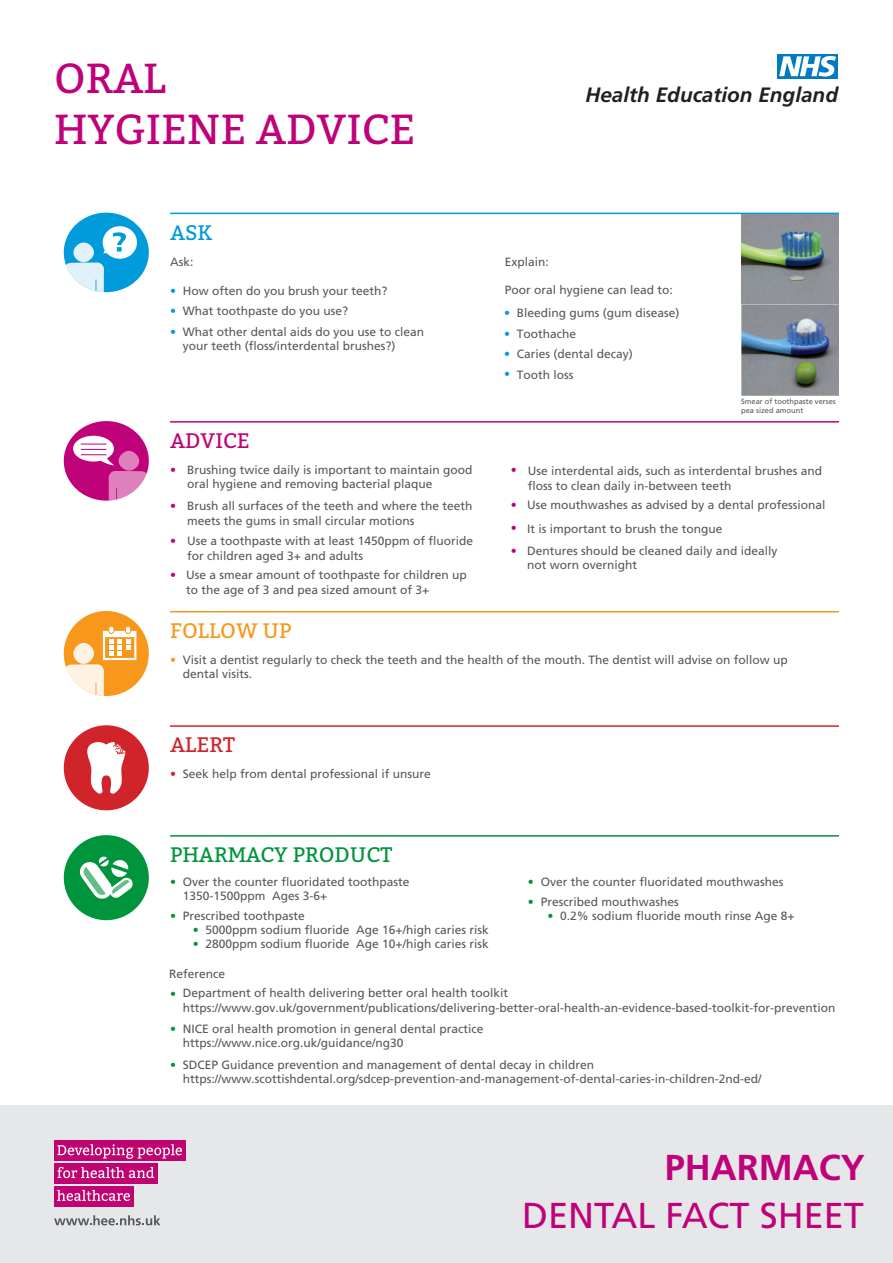
<style>
.page{position:relative;width:893px;height:1263px;background:#fff}
.page>*{position:absolute;margin:0;border:0;box-sizing:border-box;transform-origin:0 0}
.t1{font:42px/50.4px "Bitter";color:#bf027a}
.t2{font:36px "Frutiger";color:#bf027a}
.t3{font:700 36px "Frutiger";color:#bf027a}
.t4{font:21px "Bitter";color:#00943d}
.t5{font:21px "Bitter";color:#f7981d}
.t6{font:21px "Bitter";color:#bf0471}
.t7{font:21px "Bitter";color:#d1232a}
.t8{font:21px "Bitter";color:#009ad9}
.t9{font:italic 700 20.7px "Frutiger";color:#231f20}
.t10{font:12px/14.4px "Frutiger";color:#57585a}
.t11{font:12px/23px "Frutiger";color:#bf027a;text-align:justify}
.t12{font:12px "Frutiger";color:#00943d}
.t13{font:7.5px/9px "Frutiger";color:#57585a}
.s1{color:#009bda}
.s2{color:#bf027a}
.s3{color:#f7981d}
.s4{color:#d1232a}
.s5{color:#00943d}
</style>
<div class="page">
<div style="left:0;top:1106px;width:893px;height:157px;background:#e6e7e9"></div>
<div style="left:777px;top:54px;width:61px;height:25px;background:#007ac2"></div>
<svg style="left:779px;top:56px;width:57px;height:21px"></svg>
<svg style="left:54px;top:1215px;width:106px;height:10px"></svg>
<div style="left:54px;top:1140px;width:131px;height:21px;background:#bf0471"></div>
<div style="left:54px;top:1163px;width:103px;height:20px;background:#bf0471"></div>
<div style="left:54px;top:1186px;width:79px;height:20px;background:#bf0471"></div>
<svg style="left:57px;top:1144px;width:125px;height:15px"></svg>
<svg style="left:57px;top:1167px;width:97px;height:11px"></svg>
<svg style="left:57px;top:1190px;width:73px;height:11px"></svg>
<div style="left:64px;top:421px;width:85px;height:80px;background:#bf027a;border-radius:50%"></div>
<svg style="left:109px;top:471px;width:38px;height:30px"></svg>
<svg style="left:119px;top:451px;width:20px;height:20px"></svg>
<svg style="left:73px;top:436px;width:41px;height:29px"></svg>
<div style="left:64px;top:213px;width:85px;height:79px;background:#009bda;border-radius:50%"></div>
<svg style="left:66px;top:224px;width:73px;height:68px"></svg>
<div style="left:64px;top:611px;width:85px;height:85px;background:#f7981d;border-radius:50%"></div>
<svg style="left:66px;top:627px;width:70px;height:69px"></svg>
<div style="left:64px;top:725px;width:85px;height:85px;background:#d1232a;border-radius:50%"></div>
<svg style="left:87px;top:742px;width:38px;height:52px"></svg>
<div style="left:64px;top:835px;width:85px;height:85px;background:#00943d;border-radius:50%"></div>
<svg style="left:80px;top:856px;width:53px;height:43px"></svg>
<hr style="left:170px;top:213px;width:669px;height:1px;background:#009ad9">
<hr style="left:170px;top:421px;width:669px;height:2px;background:#bf0471">
<hr style="left:170px;top:611px;width:669px;height:1px;background:#f7981d">
<hr style="left:170px;top:725px;width:669px;height:2px;background:#d1232a">
<hr style="left:170px;top:835px;width:669px;height:2px;background:#00943d">
<img style="left:741px;top:305px;width:98px;height:90px">
<img style="left:741px;top:215px;width:98px;height:88px">
<h1 class="t1" style="left:54px;top:54px;width:363px">ORAL<br>HYGIENE ADVICE</h1>
<h3 class="t8" style="left:170px;top:219px;width:44px">ASK</h3>
<p class="t10" style="left:170px;top:254px;width:25px">Ask:</p>
<p class="t10" style="left:170px;top:283px;width:219px"><span class="s1">•</span> How often do you brush your teeth?</p>
<p class="t10" style="left:170px;top:304px;width:180px"><span class="s1">•</span> What toothpaste do you use?</p>
<p class="t10" style="left:183px;top:324px;width:243px;text-indent:-13px"><span class="s1">•</span> What other dental aids do you use to clean your teeth (floss/interdental brushes?)</p>
<h3 class="t6" style="left:170px;top:427px;width:81px">ADVICE</h3>
<p class="t10" style="left:187px;top:462px;width:287px;text-indent:-17px"><span class="s2">•</span> Brushing twice daily is important to maintain good oral hygiene and removing bacterial plaque</p>
<p class="t11" style="left:170px;top:494px;width:7px">•</p>
<p class="t11" style="left:170px;top:529px;width:7px">•</p>
<p class="t10" style="left:187px;top:499px;width:287px">Brush all surfaces of the teeth and where the teeth meets the gums in small circular motions</p>
<p class="t10" style="left:187px;top:534px;width:288px">Use a toothpaste with at least 1450ppm of fluoride for children aged 3+ and adults</p>
<p class="t11" style="left:170px;top:563px;width:7px">•</p>
<p class="t10" style="left:186px;top:568px;width:282px">Use a smear amount of toothpaste for children up to the age of 3 and pea sized amount of 3+</p>
<h3 class="t5" style="left:170px;top:617px;width:123px">FOLLOW UP</h3>
<h3 class="t9" style="left:585px;top:83px;width:254px">Health Education England</h3>
<p class="t10" style="left:505px;top:254px;width:46px">Explain:</p>
<p class="t10" style="left:505px;top:283px;width:170px">Poor oral hygiene can lead to:</p>
<p class="t10" style="left:504px;top:306px;width:177px"><span class="s1">•</span> Bleeding gums (gum disease)</p>
<p class="t10" style="left:504px;top:326px;width:74px"><span class="s1">•</span> Toothache</p>
<p class="t10" style="left:504px;top:347px;width:130px"><span class="s1">•</span> Caries (dental decay)</p>
<p class="t10" style="left:504px;top:367px;width:71px"><span class="s1">•</span> Tooth loss</p>
<p class="t13" style="left:741px;top:397px;width:96px">Smear of toothpaste verses pea sized amount</p>
<p class="t11" style="left:511px;top:458px;width:7px">•</p>
<p class="t11" style="left:511px;top:493px;width:7px">• • •</p>
<p class="t10" style="left:528px;top:464px;width:296px">Use interdental aids, such as interdental brushes and floss to clean daily in-between teeth</p>
<p class="t10" style="left:527px;top:493px;width:300px;line-height:23.7px">Use mouthwashes as advised by a dental professional<br>It is important to brush the tongue</p>
<p class="t10" style="left:527px;top:543px;width:252px">Dentures should be cleaned daily and ideally not worn overnight</p>
<p class="t10" style="left:183px;top:652px;width:606px;text-indent:-13px"><span class="s3">•</span> Visit a dentist regularly to check the teeth and the health of the mouth. The dentist will advise on follow up dental visits.</p>
<h3 class="t7" style="left:170px;top:732px;width:66px">ALERT</h3>
<p class="t10" style="left:170px;top:766px;width:262px"><span class="s4">•</span> Seek help from dental professional if unsure</p>
<h3 class="t4" style="left:170px;top:841px;width:224px">PHARMACY PRODUCT</h3>
<p class="t10" style="left:183px;top:874px;width:228px;text-indent:-13px"><span class="s5">•</span> Over the counter fluoridated toothpaste<br>1350-1500ppm Ages 3-6+</p>
<p class="t10" style="left:528px;top:874px;width:257px"><span class="s5">•</span> Over the counter fluoridated mouthwashes</p>
<p class="t10" style="left:528px;top:894px;width:152px"><span class="s5">•</span> Prescribed mouthwashes</p>
<p class="t10" style="left:547px;top:909px;width:249px"><span class="s5">•</span> 0.2% sodium fluoride mouth rinse Age 8+</p>
<p class="t10" style="left:183px;top:908px;width:124px">Prescribed toothpaste</p>
<p class="t10" style="left:193px;top:922px;width:297px"><span class="s5">•</span> 5000ppm sodium fluoride Age 16+/high caries risk</p>
<p class="t10" style="left:193px;top:937px;width:297px"><span class="s5">•</span> 2800ppm sodium fluoride Age 10+/high caries risk</p>
<p class="t10" style="left:183px;top:986px;width:654px">Department of health delivering better oral health toolkit https://www.gov.uk/government/publications/delivering-better-oral-health-an-evidence-based-toolkit-for-prevention</p>
<p class="t10" style="left:183px;top:1021px;width:302px">NICE oral health promotion in general dental practice https://www.nice.org.uk/guidance/ng30</p>
<p class="t10" style="left:183px;top:1057px;width:580px">SDCEP Guidance prevention and management of dental decay in children https://www.scottishdental.org/sdcep-prevention-and-management-of-dental-caries-in-children-2nd-ed/</p>
<p class="t12" style="left:170px;top:908px;width:7px">•</p>
<p class="t10" style="left:169px;top:966px;width:58px">Reference</p>
<p class="t12" style="left:170px;top:987px;width:7px">•</p>
<p class="t12" style="left:170px;top:1022px;width:7px">•</p>
<p class="t12" style="left:170px;top:1058px;width:7px">•</p>
<h2 class="t3" style="left:665px;top:1146px;width:201px">PHARMACY</h2>
<h2 class="t2" style="left:522px;top:1194px;width:343px">DENTAL FACT SHEET</h2>
</div>
